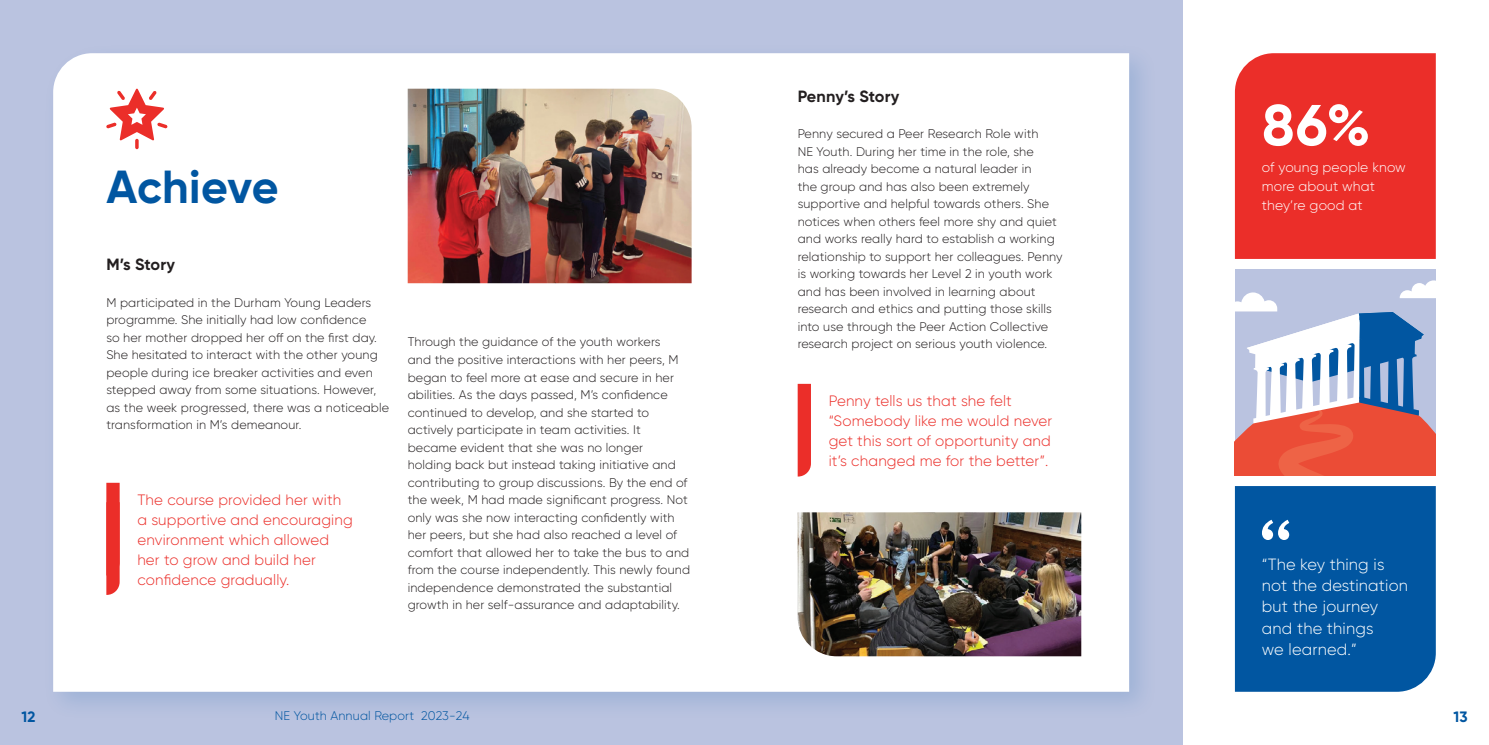
<style>
.page{position:relative;width:1489px;height:745px;background:#fff}
.page>*{position:absolute;margin:0;border:0;box-sizing:border-box;transform-origin:0 0}
.t1{font:700 57.5px "Gilroy";color:#fff}
.t2{font:700 46.25px "Gilroy";color:#0156a1}
.Number_Text{font:300 16.25px/21.2px "Gilroy";letter-spacing:.01em;color:#fff}
.Body{font:700 16.25px "Gilroy";letter-spacing:.005em;color:#231f20}
.Number_Text-2{font:300 15px/20px "Gilroy";letter-spacing:.01em;color:#eb2e29}
.Page_number{font:700 15px "Gilroy";color:#0156a1}
.Number_Text-3{font:300 13.75px/18.8px "Gilroy";letter-spacing:.01em;color:#fff}
.Body-2{font:300 12.5px/17.5px "Gilroy";letter-spacing:.01em;color:#231f20}
.t3{font:300 12.5px "Gilroy";letter-spacing:.01em;color:#0156a1}
</style>
<div class="page">
<div style="left:0;top:0;width:1182px;height:744px;background:#bac3e0"></div>
<div style="left:42px;top:42px;width:1115px;height:678px;background:#0156a1;opacity:.15"></div>
<div style="left:53px;top:53px;width:1076px;height:638px;background:#fff"></div>
<svg style="left:106px;top:482px;width:14px;height:112px"></svg>
<svg style="left:797px;top:383px;width:14px;height:93px"></svg>
<svg style="left:106px;top:89px;width:62px;height:51px"></svg>
<svg style="left:135px;top:139px;width:4px;height:10px"></svg>
<img style="left:407px;top:89px;width:284px;height:194px">
<img style="left:797px;top:512px;width:284px;height:144px">
<div style="left:1234px;top:53px;width:201px;height:206px;background:#eb2e29"></div>
<div style="left:1234px;top:486px;width:201px;height:205px;background:#0156a1"></div>
<div style="left:1234px;top:269px;width:201px;height:206px;background:#bac3e0"></div>
<svg style="left:1234px;top:280px;width:201px;height:195px"></svg>
<p class="t2" style="left:106px;top:158px;width:174px">Achieve</p>
<p class="Body" style="left:106px;top:254px;width:70px">M’s Story</p>
<p class="Body-2" style="left:106px;top:293px;width:284px">M participated in the Durham Young Leaders programme. She initially had low confidence<br>so her mother dropped her off on the first day.<br>She hesitated to interact with the other young people during ice breaker activities and even stepped away from some situations. However, as the week progressed, there was a noticeable transformation in M’s demeanour.</p>
<p class="Number_Text-2" style="left:137px;top:489px;width:217px">The course provided her with a supportive and encouraging environment which allowed her to grow and build her confidence gradually.</p>
<p class="Body-2" style="left:407px;top:333px;width:284px">Through the guidance of the youth workers<br>and the positive interactions with her peers, M began to feel more at ease and secure in her abilities. As the days passed, M’s confidence continued to develop, and she started to actively participate in team activities. It became evident that she was no longer holding back but instead taking initiative and contributing to group discussions. By the end of the week, M had made significant progress. Not only was she now interacting confidently with her peers, but she had also reached a level of comfort that allowed her to take the bus to and from the course independently. This newly found independence demonstrated the substantial growth in her self-assurance and adaptability.</p>
<p class="Body" style="left:797px;top:86px;width:103px">Penny’s Story</p>
<p class="Body-2" style="left:797px;top:125px;width:266px">Penny secured a Peer Research Role with<br>NE Youth. During her time in the role, she<br>has already become a natural leader in<br>the group and has also been extremely supportive and helpful towards others. She notices when others feel more shy and quiet and works really hard to establish a working relationship to support her colleagues. Penny is working towards her Level 2 in youth work and has been involved in learning about research and ethics and putting those skills into use through the Peer Action Collective research project on serious youth violence.</p>
<p class="Number_Text-2" style="left:828px;top:390px;width:225px">Penny tells us that she felt “Somebody like me would never get this sort of opportunity and it’s changed me for the better”.</p>
<p class="t1" style="left:1261px;top:89px;width:110px">86%</p>
<p class="Number_Text-3" style="left:1261px;top:158px;width:145px">of young people know more about what they’re good at</p>
<p class="Number_Text" style="left:1261px;top:553px;width:147px">“The key thing is not the destination but the journey and the things<br>we learned.”</p>
<p class="Page_number" style="left:22px;top:706px;width:15px">12</p>
<p class="t3" style="left:275px;top:707px;width:196px">NE Youth Annual Report 2023-24</p>
<p class="Page_number" style="left:1453px;top:706px;width:16px">13</p>
</div>
